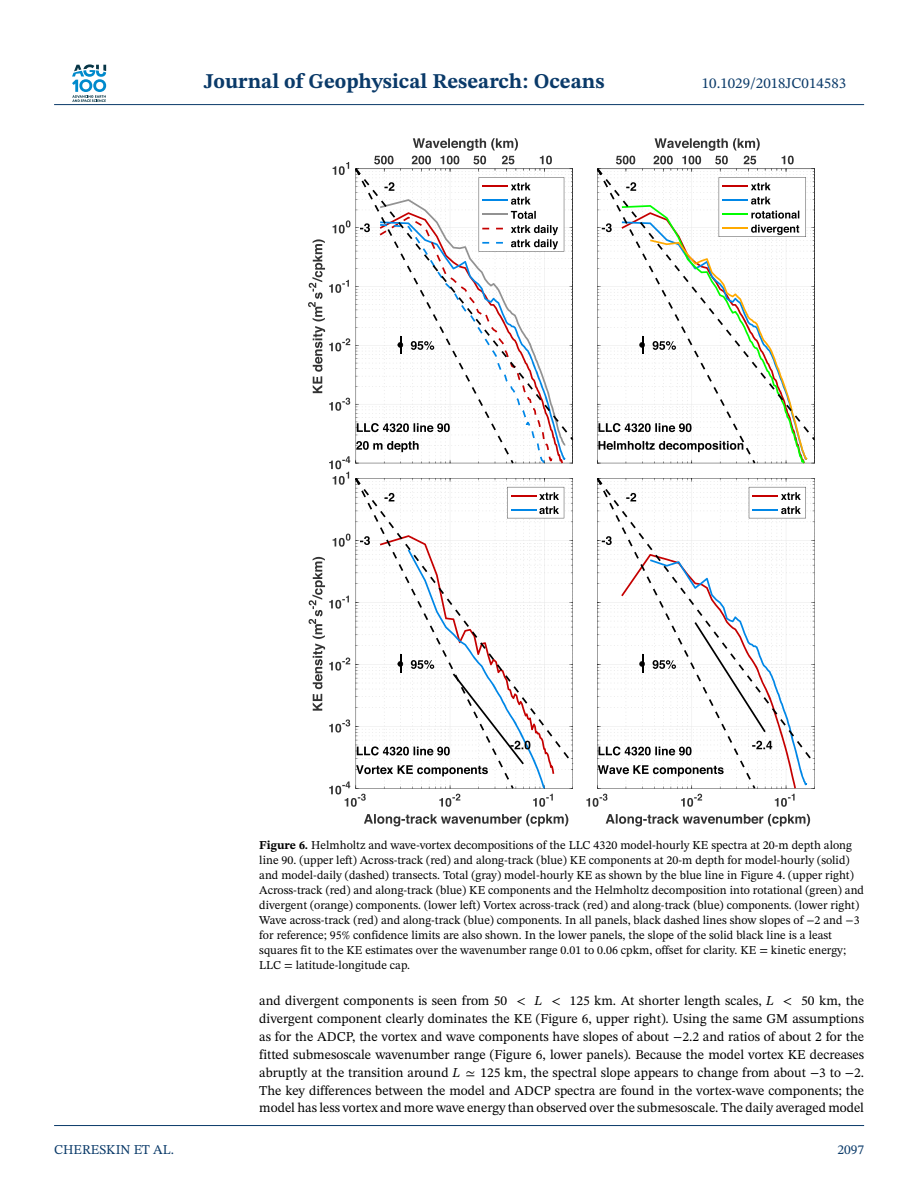
<style>
.page{position:relative;width:918px;height:1188px;background:#fff}
.page>*{position:absolute;margin:0;border:0;box-sizing:border-box;transform-origin:0 0}
.t1{font:700 21px "STIX Two Text";color:#0a3a69}
.t2{font:15px "STIX Two Text";color:#0a3a69}
.t3{font:13.5px/18px "STIX Two Text";color:#000;text-align:justify}
.t4{font:13.5px "STIX Two Text";color:#0a3a69}
.t5{font:12px/15px "STIX Two Text";color:#000}
.s1{font-weight:700}
.s2{font-family:"STIX Math"}
.s3{font-family:"STIX Math";font-style:italic}
.s4{font-style:italic}
</style>
<div class="page">
<svg style="left:72px;top:64px;width:34px;height:38px"></svg>
<hr style="left:54px;top:104px;width:810px;height:1px;background:#0a3a69">
<svg style="left:597px;top:138px;width:218px;height:326px"></svg>
<svg style="left:364px;top:814px;width:204px;height:12px"></svg>
<svg style="left:355px;top:523px;width:218px;height:266px"></svg>
<svg style="left:309px;top:534px;width:245px;height:273px"></svg>
<svg style="left:308px;top:138px;width:265px;height:385px"></svg>
<svg style="left:606px;top:814px;width:204px;height:12px"></svg>
<svg style="left:597px;top:478px;width:218px;height:58px"></svg>
<svg style="left:626px;top:493px;width:10px;height:8px"></svg>
<svg style="left:586px;top:536px;width:229px;height:271px"></svg>
<svg style="left:748px;top:478px;width:67px;height:45px"></svg>
<hr style="left:54px;top:1125px;width:810px;height:1px;background:#0a3a69">
<h1 class="t1" style="left:204px;top:73px;width:402px">Journal of Geophysical Research: Oceans</h1>
<p class="t2" style="left:702px;top:77px;width:146px">10.1029/2018JC014583</p>
<p class="t5" style="left:259px;top:839px;width:606px"><span class="s1">Figure 6.</span> Helmholtz and wave-vortex decompositions of the LLC 4320 model-hourly KE spectra at 20-m depth along line 90. (upper left) Across-track (red) and along-track (blue) KE components at 20-m depth for model-hourly (solid) and model-daily (dashed) transects. Total (gray) model-hourly KE as shown by the blue line in Figure 4. (upper right)<br>Across-track (red) and along-track (blue) KE components and the Helmholtz decomposition into rotational (green) and divergent (orange) components. (lower left) Vortex across-track (red) and along-track (blue) components. (lower right)<br>Wave across-track (red) and along-track (blue) components. In all panels, black dashed lines show slopes of <span class="s2">−</span>2 and <span class="s2">−</span>3 for reference; 95% confidence limits are also shown. In the lower panels, the slope of the solid black line is a least squares fit to the KE estimates over the wavenumber range 0.01 to 0.06 cpkm, offset for clarity. KE = kinetic energy; LLC = latitude-longitude cap.</p>
<p class="t3" style="left:259px;top:993px;width:606px">and divergent components is seen from 50 <span class="s3">&lt;</span> <span class="s4">L</span> <span class="s3">&lt;</span> 125 km. At shorter length scales, <span class="s4">L</span> <span class="s3">&lt;</span> 50 km, the divergent component clearly dominates the KE (Figure 6, upper right). Using the same GM assumptions as for the ADCP, the vortex and wave components have slopes of about <span class="s2">−</span>2.2 and ratios of about 2 for the fitted submesoscale wavenumber range (Figure 6, lower panels). Because the model vortex KE decreases abruptly at the transition around <span class="s4">L</span> <span class="s2">≃</span> 125 km, the spectral slope appears to change from about <span class="s2">−</span>3 to <span class="s2">−</span>2.<br>The key differences between the model and ADCP spectra are found in the vortex-wave components; the model has less vortex and more wave energy than observed over the submesoscale. The daily averaged model</p>
<p class="t4" style="left:54px;top:1144px;width:122px">CHERESKIN ET AL.</p>
<p class="t4" style="left:837px;top:1144px;width:28px">2097</p>
</div>
